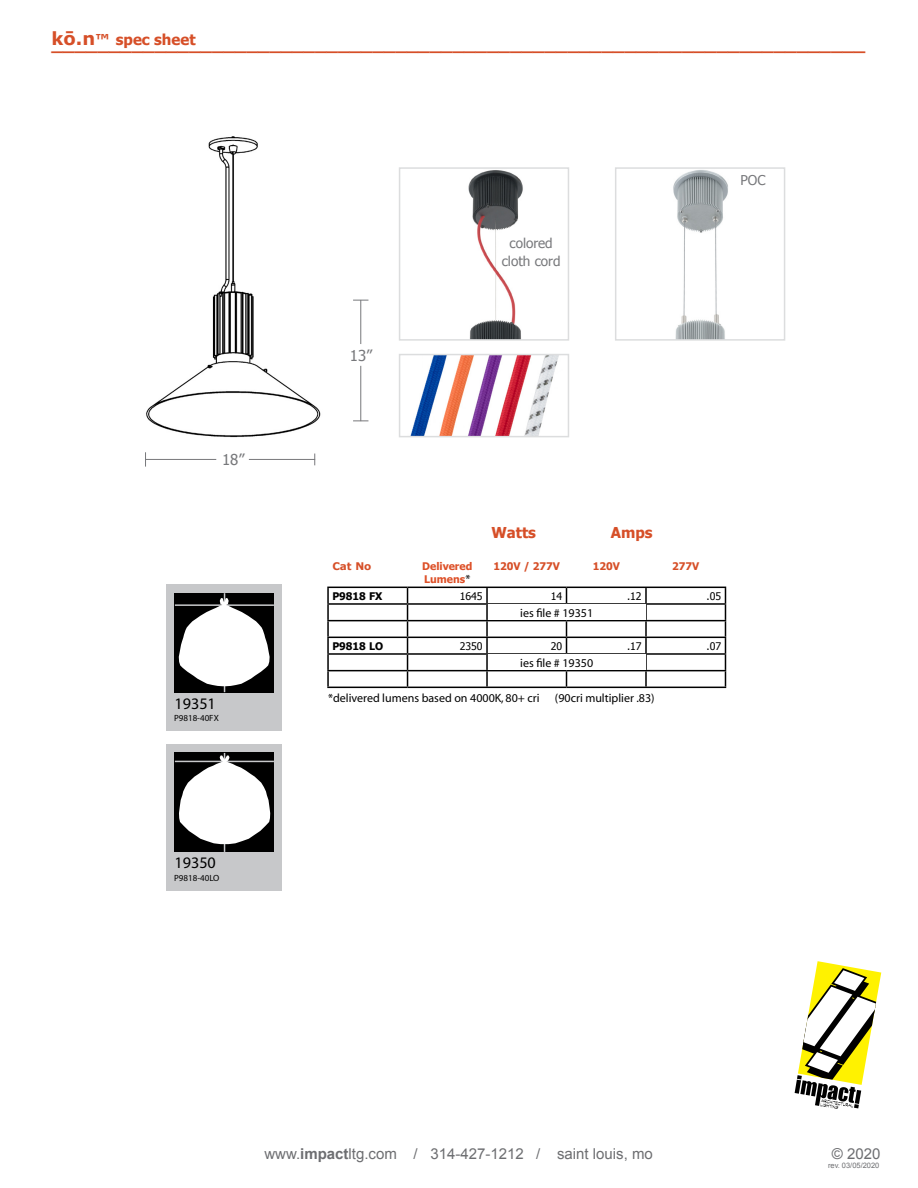
<style>
.page{position:relative;width:918px;height:1188px;background:#fff}
.page>*{position:absolute;margin:0;border:0;box-sizing:border-box;transform-origin:0 0}
.t1{font:700 18px "Tahoma";color:#d64f28}
.t2{font:700 18px "Verdana";color:#d64f28}
.t3{font:16.05px "Myriad";color:#000}
.t4{font:15px "Arial";color:#6d6e71}
.t5{font:700 15px "Tahoma";color:#d64f28}
.t6{font:15px "Tahoma";color:#77787b}
.t7{font:13.5px/17.2px "Tahoma";color:#77787b;text-align:center}
.t8{font:12px "Myriad";color:#000}
.t9{font:10.5px "Tahoma";color:#000}
.t10{font:700 10.5px "Tahoma";color:#d64f28}
.t11{font:700 10.5px/12.6px "Tahoma";color:#dd5028}
.t12{font:700 10.5px "Tahoma";color:#000}
.t13{font:700 10.5px "Verdana";color:#d64f28}
.t14{font:9px "Myriad";color:#000}
.t15{font:7.5px "Arial";color:#6d6e71}
.s1{font-family:"Verdana"}
.s2{font-family:"Myriad";font-weight:400;font-size:12px;color:#000}
.s3{font-weight:700}
</style>
<div class="page">
<img style="left:146px;top:136px;width:175px;height:302px">
<svg style="left:145px;top:452px;width:1px;height:15px"></svg>
<hr style="left:145px;top:459px;width:71px;height:1px;background:#77787b">
<hr style="left:249px;top:459px;width:66px;height:1px;background:#77787b">
<svg style="left:353px;top:420px;width:15px;height:1px"></svg>
<hr style="left:360px;top:366px;width:1px;height:55px;background:#77787b">
<hr style="left:360px;top:300px;width:1px;height:44px;background:#77787b">
<svg style="left:353px;top:300px;width:15px;height:1px"></svg>
<div style="left:166px;top:585px;width:116px;height:146px;background:#c7c8ca"></div>
<div style="left:175px;top:593px;width:99px;height:99px;background:#000"></div>
<hr style="left:175px;top:604px;width:99px;height:2px;background:#c7c8ca">
<hr style="left:224px;top:593px;width:1px;height:99px;background:#c7c8ca">
<svg style="left:179px;top:598px;width:91px;height:88px"></svg>
<div style="left:166px;top:744px;width:116px;height:146px;background:#c7c8ca"></div>
<div style="left:175px;top:753px;width:99px;height:99px;background:#000"></div>
<hr style="left:175px;top:761px;width:99px;height:1px;background:#c7c8ca">
<hr style="left:224px;top:753px;width:1px;height:99px;background:#c7c8ca">
<svg style="left:179px;top:755px;width:91px;height:89px"></svg>
<svg style="left:795px;top:961px;width:86px;height:148px"></svg>
<hr style="left:327px;top:620px;width:81px;height:1px;background:#000">
<hr style="left:408px;top:620px;width:79px;height:1px;background:#000">
<hr style="left:487px;top:620px;width:80px;height:1px;background:#000">
<hr style="left:567px;top:620px;width:79px;height:1px;background:#000">
<hr style="left:646px;top:620px;width:80px;height:1px;background:#000">
<hr style="left:327px;top:587px;width:81px;height:1px;background:#000">
<hr style="left:408px;top:587px;width:79px;height:1px;background:#000">
<hr style="left:487px;top:587px;width:80px;height:1px;background:#000">
<hr style="left:567px;top:587px;width:79px;height:1px;background:#000">
<hr style="left:646px;top:587px;width:80px;height:1px;background:#000">
<hr style="left:327px;top:603px;width:81px;height:2px;background:#000">
<hr style="left:408px;top:603px;width:79px;height:2px;background:#000">
<hr style="left:487px;top:603px;width:80px;height:2px;background:#000">
<hr style="left:567px;top:603px;width:79px;height:2px;background:#000">
<hr style="left:646px;top:603px;width:80px;height:2px;background:#000">
<hr style="left:327px;top:637px;width:81px;height:1px;background:#000">
<hr style="left:408px;top:637px;width:79px;height:1px;background:#000">
<hr style="left:487px;top:637px;width:80px;height:1px;background:#000">
<hr style="left:567px;top:637px;width:79px;height:1px;background:#000">
<hr style="left:646px;top:637px;width:80px;height:1px;background:#000">
<hr style="left:327px;top:653px;width:81px;height:2px;background:#000">
<hr style="left:408px;top:653px;width:79px;height:2px;background:#000">
<hr style="left:487px;top:653px;width:80px;height:2px;background:#000">
<hr style="left:567px;top:653px;width:79px;height:2px;background:#000">
<hr style="left:646px;top:653px;width:80px;height:2px;background:#000">
<hr style="left:327px;top:670px;width:81px;height:1px;background:#000">
<svg style="left:327px;top:588px;width:2px;height:99px"></svg>
<hr style="left:408px;top:670px;width:79px;height:1px;background:#000">
<svg style="left:407px;top:588px;width:1px;height:99px"></svg>
<hr style="left:487px;top:670px;width:80px;height:1px;background:#000">
<svg style="left:486px;top:588px;width:2px;height:99px"></svg>
<hr style="left:567px;top:670px;width:79px;height:1px;background:#000">
<svg style="left:566px;top:588px;width:1px;height:99px"></svg>
<hr style="left:646px;top:670px;width:80px;height:1px;background:#000">
<svg style="left:645px;top:588px;width:2px;height:99px"></svg>
<svg style="left:725px;top:588px;width:1px;height:99px"></svg>
<hr style="left:327px;top:687px;width:81px;height:1px;background:#000">
<hr style="left:408px;top:687px;width:79px;height:1px;background:#000">
<hr style="left:487px;top:687px;width:80px;height:1px;background:#000">
<hr style="left:567px;top:687px;width:79px;height:1px;background:#000">
<hr style="left:646px;top:687px;width:80px;height:1px;background:#000">
<div style="left:488px;top:605px;width:157px;height:15px;background:#fff"></div>
<div style="left:488px;top:655px;width:157px;height:15px;background:#fff"></div>
<img style="left:673px;top:170px;width:55px;height:168px">
<div style="left:615px;top:167px;width:170px;height:174px;border:2px solid #dcddde"></div>
<img style="left:411px;top:357px;width:148px;height:77px">
<div style="left:399px;top:354px;width:170px;height:83px;border:2px solid #dcddde"></div>
<img style="left:468px;top:170px;width:55px;height:168px">
<div style="left:399px;top:167px;width:170px;height:174px;border:2px solid #dcddde"></div>
<h1 class="t2" style="left:51px;top:25px;width:45px">kō.n</h1>
<h1 class="t1" style="left:51px;top:31px;width:815px">_______________________________________________________________________</h1>
<p class="t5" style="left:95px;top:29px;width:102px"><span class="s1">™</span> spec sheet</p>
<p class="t6" style="left:222px;top:450px;width:24px">18”</p>
<h2 class="t3" style="left:175px;top:695px;width:43px">19351</h2>
<p class="t14" style="left:174px;top:714px;width:46px">P9818-40FX</p>
<h2 class="t3" style="left:175px;top:855px;width:43px">19350</h2>
<p class="t14" style="left:174px;top:874px;width:47px">P9818-40LO</p>
<p class="t6" style="left:350px;top:345px;width:24px">13”</p>
<p class="t7" style="left:502px;top:234px;width:60px">colored cloth cord</p>
<p class="t7" style="left:740px;top:171px;width:27px">POC</p>
<p class="t5" style="left:491px;top:522px;width:46px">Watts</p>
<p class="t5" style="left:611px;top:522px;width:43px">Amps</p>
<p class="t13" style="left:332px;top:559px;width:41px">Cat No</p>
<p class="t11" style="left:422px;top:560px;width:52px">Delivered<br>Lumens<span class="s2">*</span></p>
<p class="t10" style="left:494px;top:559px;width:68px">120V / 277V</p>
<p class="t10" style="left:593px;top:559px;width:29px">120V</p>
<p class="t10" style="left:672px;top:559px;width:29px">277V</p>
<p class="t12" style="left:332px;top:588px;width:52px">P9818 FX</p>
<p class="t9" style="left:460px;top:589px;width:24px">1645</p>
<p class="t9" style="left:551px;top:589px;width:13px">14</p>
<p class="t9" style="left:627px;top:589px;width:16px">.12</p>
<p class="t9" style="left:707px;top:589px;width:16px">.05</p>
<p class="t8" style="left:520px;top:607px;width:75px">ies file # 19351</p>
<p class="t12" style="left:332px;top:638px;width:52px">P9818 LO</p>
<p class="t9" style="left:460px;top:639px;width:24px">2350</p>
<p class="t9" style="left:551px;top:639px;width:13px">20</p>
<p class="t9" style="left:627px;top:639px;width:16px">.17</p>
<p class="t9" style="left:707px;top:639px;width:16px">.07</p>
<p class="t8" style="left:520px;top:657px;width:75px">ies file # 19350</p>
<p class="t8" style="left:328px;top:692px;width:213px">*delivered lumens based on 4000K, 80+ cri</p>
<p class="t8" style="left:555px;top:692px;width:101px">(90cri multiplier .83)</p>
<p class="t4" style="left:264px;top:1144px;width:390px">www.<span class="s3">impact</span>ltg.com / 314-427-1212 / saint louis, mo</p>
<p class="t4" style="left:832px;top:1144px;width:50px">© 2020</p>
<p class="t15" style="left:828px;top:1160px;width:53px">rev. 03/05/2020</p>
</div>
